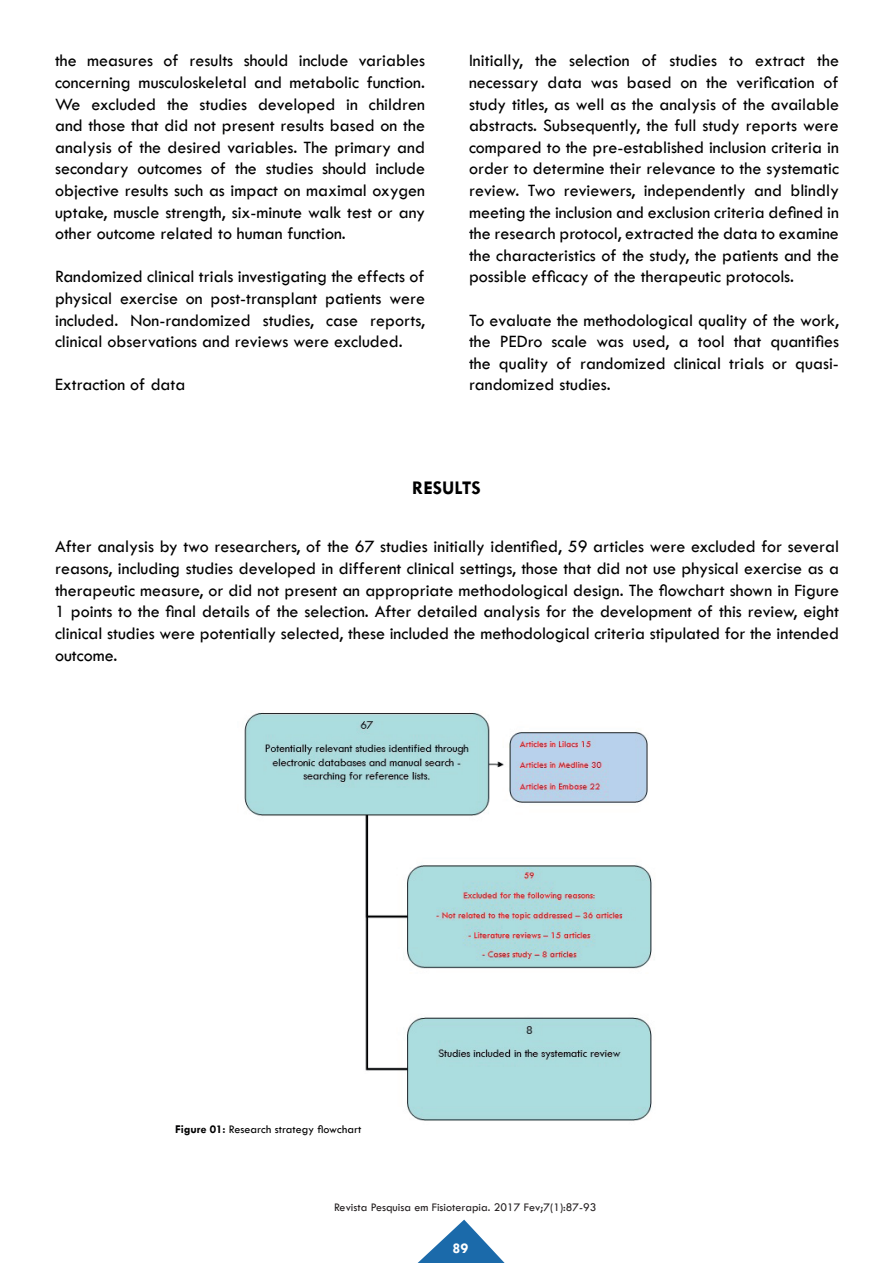
<style>
.page{position:relative;width:893px;height:1263px;background:#fff}
.page>*{position:absolute;margin:0;border:0;box-sizing:border-box;transform-origin:0 0}
.t1{font:700 19.5px "Tw Cen";color:#000001}
.t2{font:18px/21.6px "Tw Cen";color:#000001;text-align:justify}
.t3{font:700 15px "Tw Cen";color:#fff}
.t4{font:12px "Tw Cen";color:#231f20}
.t5{font:12px "Tw Cen";color:#000001}
.s1{font-weight:700}
</style>
<div class="page">
<svg style="left:418px;top:1219px;width:87px;height:44px"></svg>
<img style="left:244px;top:713px;width:411px;height:408px">
<p class="t2" style="left:55px;top:50px;width:371px">the measures of results should include variables concerning musculoskeletal and metabolic function.<br>We excluded the studies developed in children and those that did not present results based on the analysis of the desired variables. The primary and secondary outcomes of the studies should include objective results such as impact on maximal oxygen uptake, muscle strength, six-minute walk test or any other outcome related to human function.</p>
<p class="t2" style="left:55px;top:266px;width:371px">Randomized clinical trials investigating the effects of physical exercise on post-transplant patients were included. Non-randomized studies, case reports, clinical observations and reviews were excluded.</p>
<p class="t2" style="left:55px;top:374px;width:132px">Extraction of data</p>
<p class="t2" style="left:469px;top:50px;width:371px">Initially, the selection of studies to extract the necessary data was based on the verification of study titles, as well as the analysis of the available abstracts. Subsequently, the full study reports were compared to the pre-established inclusion criteria in order to determine their relevance to the systematic review. Two reviewers, independently and blindly meeting the inclusion and exclusion criteria defined in the research protocol, extracted the data to examine the characteristics of the study, the patients and the possible efficacy of the therapeutic protocols.</p>
<p class="t2" style="left:469px;top:309px;width:371px">To evaluate the methodological quality of the work, the PEDro scale was used, a tool that quantifies the quality of randomized clinical trials or quasi&shy;randomized studies.</p>
<p class="t1" style="left:412px;top:476px;width:70px">RESULTS</p>
<p class="t2" style="left:55px;top:536px;width:785px">After analysis by two researchers, of the 67 studies initially identified, 59 articles were excluded for several reasons, including studies developed in different clinical settings, those that did not use physical exercise as a therapeutic measure, or did not present an appropriate methodological design. The flowchart shown in Figure 1 points to the final details of the selection. After detailed analysis for the development of this review, eight clinical studies were potentially selected, these included the methodological criteria stipulated for the intended outcome.</p>
<p class="t5" style="left:175px;top:1121px;width:188px"><span class="s1">Figure 01:</span> Research strategy flowchart</p>
<p class="t4" style="left:334px;top:1200px;width:264px">Revista Pesquisa em Fisioterapia. 2017 Fev;7(1):87-93</p>
<p class="t3" style="left:453px;top:1239px;width:17px">89</p>
</div>
